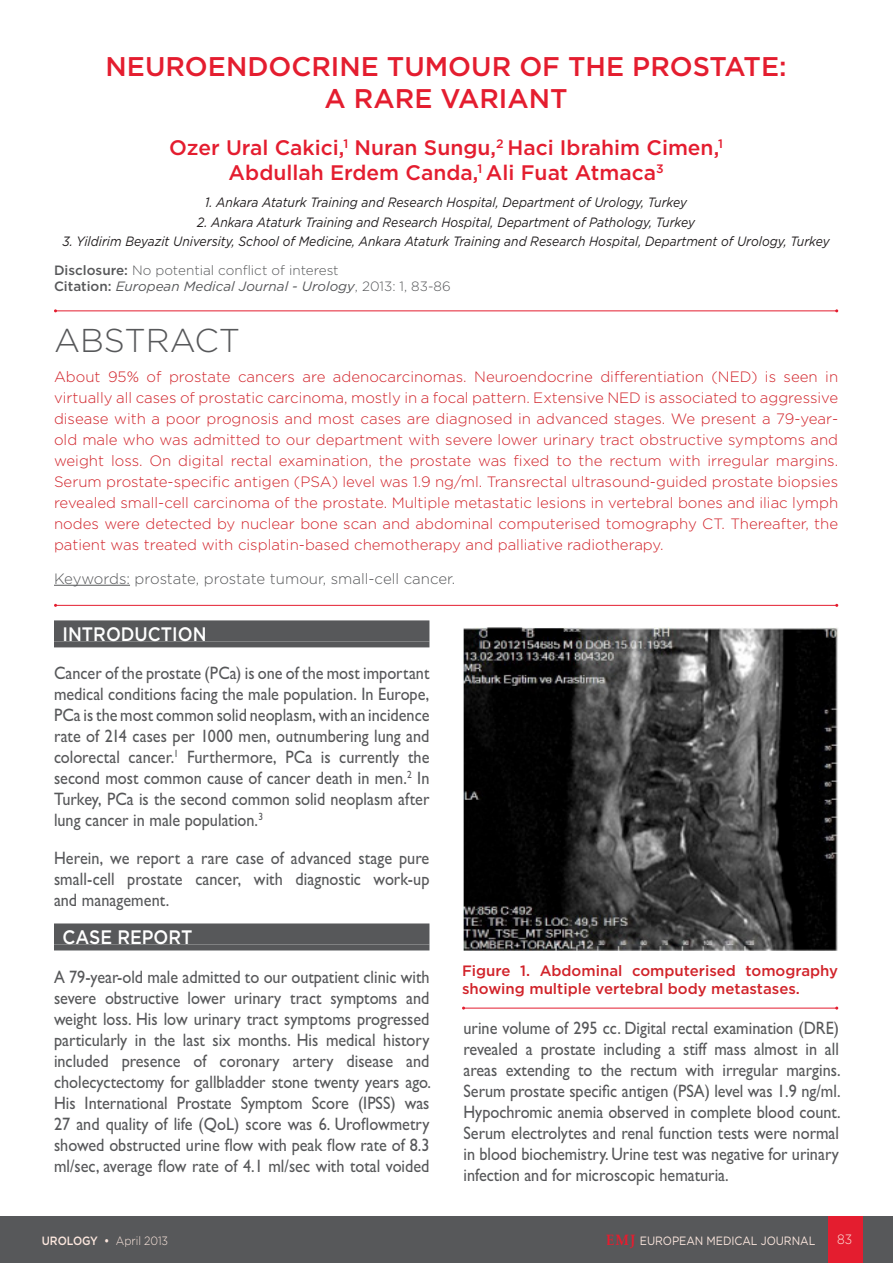
<style>
.page{position:relative;width:893px;height:1263px;background:#fff}
.page>*{position:absolute;margin:0;border:0;box-sizing:border-box;transform-origin:0 0}
.t1{font:300 33px "Gotham";color:#57585a}
.t2{font:500 27px "Gotham";color:#e41d2f}
.t3{font:500 21px "Gotham";color:#e41d2f}
.t4{font:500 19.5px "Gotham";color:#fff;scale:.9 1}
.t5{font:18px/21px "Gill Sans";color:#57585a;text-align:justify;scale:.9 1}
.t6{font:300 15px/21px "Gotham";color:#d1232a;text-align:justify}
.t7{font:500 15px/18px "Gotham";color:#d1232a}
.t8{font:300 15px "Gotham";color:#57585a}
.t9{font:italic 13.5px "Gotham";color:#231f20;scale:.9 1}
.t10{font:italic 13.5px "Gotham";color:#57585a}
.t11{font:300 13.5px "Gotham";color:#57585a}
.t12{font:300 13.5px "Gotham";color:#fce7de;scale:.9 1}
.t13{font:12px "Gotham";letter-spacing:-.005em;color:#fce7de;scale:.9 1}
.t14{font:300 12px "Gotham";letter-spacing:-.005em;color:#fce7de;scale:.9 1}
.s1{font-weight:500}
.s2{font-weight:500;font-style:normal}
.s3{font-weight:300;font-style:normal}
.s4{font-family:"Palatino Linotype";font-weight:700;font-size:15px;color:#e41d2f}
</style>
<div class="page">
<div style="left:0;top:1216px;width:893px;height:47px;background:#57585a"></div>
<div style="left:829px;top:1216px;width:34px;height:47px;background:#e41d2f"></div>
<div style="left:54px;top:620px;width:375px;height:21px;background:#57585a"></div>
<div style="left:54px;top:641px;width:375px;height:6px;background:#57585a"></div>
<div style="left:54px;top:923px;width:375px;height:21px;background:#57585a"></div>
<div style="left:54px;top:944px;width:375px;height:6px;background:#57585a"></div>
<hr style="left:54px;top:585px;width:76px;height:1px;background:#57585a">
<hr style="left:55px;top:310px;width:782px;height:1px;background:#e41d2f">
<hr style="left:56px;top:605px;width:781px;height:1px;background:#e41d2f">
<img style="left:463px;top:628px;width:375px;height:322px">
<hr style="left:464px;top:1008px;width:373px;height:1px;background:#e41d2f">
<p class="t2" style="left:106px;top:48px;width:683px">NEUROENDOCRINE TUMOUR OF THE PROSTATE:</p>
<p class="t2" style="left:325px;top:81px;width:245px">A RARE VARIANT</p>
<p class="t3" style="left:169px;top:134px;width:555px">Ozer Ural Cakici,<sup>1</sup> Nuran Sungu,<sup>2</sup> Haci Ibrahim Cimen,<sup>1</sup></p>
<p class="t3" style="left:229px;top:159px;width:436px">Abdullah Erdem Canda,<sup>1</sup> Ali Fuat Atmaca<sup>3</sup></p>
<p class="t9" style="left:205px;top:194px;width:537px">1. Ankara Ataturk Training and Research Hospital, Department of Urology, Turkey</p>
<p class="t9" style="left:197px;top:213px;width:555px">2. Ankara Ataturk Training and Research Hospital, Department of Pathology, Turkey</p>
<p class="t9" style="left:63px;top:233px;width:854px">3. Yildirim Beyazit University, School of Medicine, Ankara Ataturk Training and Research Hospital, Department of Urology, Turkey</p>
<p class="t11" style="left:54px;top:262px;width:286px"><span class="s1">Disclosure:</span> No potential conflict of interest</p>
<p class="t10" style="left:54px;top:278px;width:398px"><span class="s2">Citation:</span> European Medical Journal - Urology<span class="s3">, 2013: 1, 83-86</span></p>
<p class="t1" style="left:54px;top:319px;width:188px">ABSTRACT</p>
<p class="t6" style="left:54px;top:366px;width:786px">About 95% of prostate cancers are adenocarcinomas. Neuroendocrine differentiation (NED) is seen in virtually all cases of prostatic carcinoma, mostly in a focal pattern. Extensive NED is associated to aggressive disease with a poor prognosis and most cases are diagnosed in advanced stages. We present a 79-year&shy;old male who was admitted to our department with severe lower urinary tract obstructive symptoms and weight loss. On digital rectal examination, the prostate was fixed to the rectum with irregular margins.<br>Serum prostate-specific antigen (PSA) level was 1.9 ng/ml. Transrectal ultrasound-guided prostate biopsies revealed small-cell carcinoma of the prostate. Multiple metastatic lesions in vertebral bones and iliac lymph nodes were detected by nuclear bone scan and abdominal computerised tomography CT. Thereafter, the patient was treated with cisplatin-based chemotherapy and palliative radiotherapy.</p>
<p class="t8" style="left:54px;top:569px;width:403px">Keywords: prostate, prostate tumour, small-cell cancer.</p>
<p class="t4" style="left:63px;top:622px;width:162px">INTRODUCTION</p>
<p class="t5" style="left:54px;top:663px;width:419px">Cancer of the prostate (PCa) is one of the most important medical conditions facing the male population. In Europe, PCa is the most common solid neoplasm, with an incidence rate of 214 cases per 1000 men, outnumbering lung and colorectal cancer.<sup>1</sup> Furthermore, PCa is currently the second most common cause of cancer death in men.<sup>2</sup> In Turkey, PCa is the second common solid neoplasm after lung cancer in male population.<sup>3</sup></p>
<p class="t5" style="left:54px;top:848px;width:419px">Herein, we report a rare case of advanced stage pure small-cell prostate cancer, with diagnostic work-up and management.</p>
<p class="t4" style="left:63px;top:925px;width:146px">CASE REPORT</p>
<p class="t5" style="left:54px;top:966px;width:420px">A 79-year-old male admitted to our outpatient clinic with severe obstructive lower urinary tract symptoms and weight loss. His low urinary tract symptoms progressed particularly in the last six months. His medical history included presence of coronary artery disease and cholecyctectomy for gallbladder stone twenty years ago.<br>His International Prostate Symptom Score (IPSS) was 27 and quality of life (QoL) score was 6. Uroflowmetry showed obstructed urine flow with peak flow rate of 8.3 ml/sec, average flow rate of 4.1 ml/sec with total voided</p>
<p class="t7" style="left:462px;top:961px;width:378px">Figure 1. Abdominal computerised tomography showing multiple vertebral body metastases.</p>
<p class="t5" style="left:463px;top:1017px;width:420px">urine volume of 295 cc. Digital rectal examination (DRE) revealed a prostate including a stiff mass almost in all areas extending to the rectum with irregular margins.<br>Serum prostate specific antigen (PSA) level was 1.9 ng/ml.<br>Hypochromic anemia observed in complete blood count.<br>Serum electrolytes and renal function tests were normal in blood biochemistry. Urine test was negative for urinary infection and for microscopic hematuria.</p>
<p class="t14" style="left:42px;top:1233px;width:142px"><span class="s1">UROLOGY •</span> April 2013</p>
<p class="t13" style="left:606px;top:1233px;width:234px"><span class="s4">EMJ</span> EUROPEAN MEDICAL JOURNAL</p>
<p class="t12" style="left:837px;top:1231px;width:18px">83</p>
</div>
